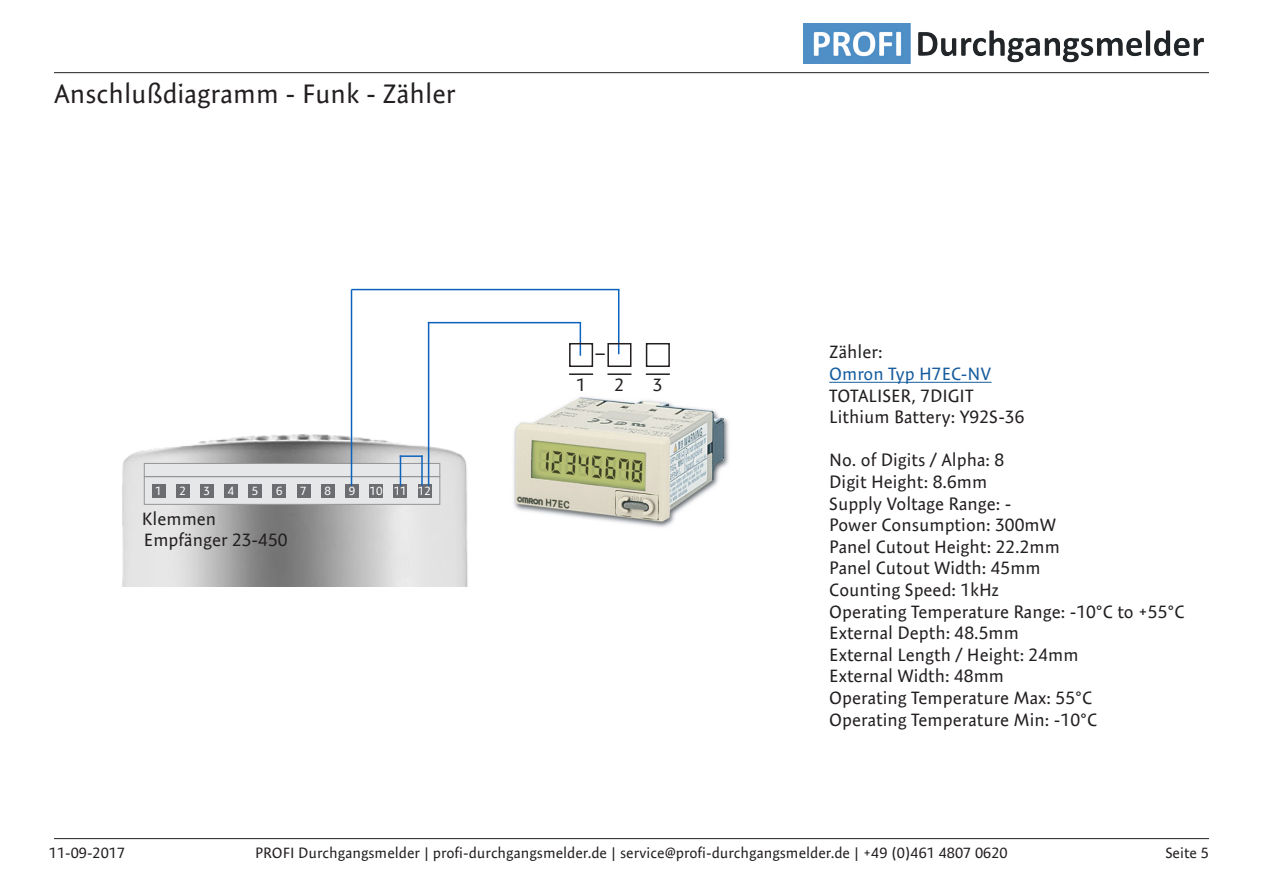
<style>
.page{position:relative;width:1263px;height:893px;background:#fff}
.page>*{position:absolute;margin:0;border:0;box-sizing:border-box;transform-origin:0 0}
.t1{font:27px "Expo Sans Pro";color:#231f20}
.t2{font:18px "Expo Sans Pro";color:#231f20}
.t3{font:18px "Expo Sans Pro";color:#175d9e}
.t4{font:15px "Expo Sans Pro";color:#231f20}
.t5{font:12px "Expo Sans Pro";color:#fff}
</style>
<div class="page">
<img style="left:803px;top:23px;width:401px;height:41px">
<hr style="left:54px;top:72px;width:1155px;height:1px;background:#231f20">
<hr style="left:54px;top:838px;width:1155px;height:1px;background:#231f20">
<img style="left:122px;top:435px;width:346px;height:152px">
<div style="left:144px;top:476px;width:296px;height:29px;background:#e6e7e9;border:1px solid #939598"></div>
<div style="left:144px;top:463px;width:296px;height:14px;background:#e6e7e9;border:1px solid #939598"></div>
<div style="left:152px;top:484px;width:13px;height:13px;background:#6c6d70"></div>
<div style="left:176px;top:484px;width:13px;height:13px;background:#6c6d70"></div>
<div style="left:200px;top:484px;width:13px;height:13px;background:#6c6d70"></div>
<div style="left:224px;top:484px;width:14px;height:13px;background:#6c6d70"></div>
<div style="left:249px;top:484px;width:13px;height:13px;background:#6c6d70"></div>
<div style="left:273px;top:484px;width:13px;height:13px;background:#6c6d70"></div>
<div style="left:297px;top:484px;width:13px;height:13px;background:#6c6d70"></div>
<div style="left:321px;top:484px;width:13px;height:13px;background:#6c6d70"></div>
<div style="left:345px;top:484px;width:14px;height:13px;background:#6c6d70"></div>
<div style="left:370px;top:484px;width:13px;height:13px;background:#6c6d70"></div>
<div style="left:394px;top:484px;width:13px;height:13px;background:#6c6d70"></div>
<div style="left:418px;top:484px;width:13px;height:13px;background:#6c6d70"></div>
<hr style="left:400px;top:455px;width:1px;height:31px;background:#0c63be">
<hr style="left:421px;top:455px;width:2px;height:31px;background:#0c63be">
<hr style="left:351px;top:290px;width:1px;height:196px;background:#0c63be">
<hr style="left:618px;top:290px;width:1px;height:64px;background:#0c63be">
<hr style="left:580px;top:323px;width:1px;height:33px;background:#0c63be">
<hr style="left:428px;top:322px;width:1px;height:164px;background:#0c63be">
<hr style="left:351px;top:289px;width:268px;height:1px;background:#0c63be">
<hr style="left:428px;top:322px;width:153px;height:1px;background:#0c63be">
<hr style="left:400px;top:455px;width:23px;height:2px;background:#0c63be">
<img style="left:513px;top:397px;width:216px;height:131px">
<hr style="left:829px;top:382px;width:162px;height:1px;background:#175d9e">
<div style="left:569px;top:343px;width:24px;height:24px;border:2px solid #231f20"></div>
<div style="left:607px;top:343px;width:24px;height:24px;border:2px solid #231f20"></div>
<div style="left:646px;top:343px;width:24px;height:24px;border:2px solid #231f20"></div>
<hr style="left:569px;top:373px;width:24px;height:2px;background:#231f20">
<hr style="left:607px;top:373px;width:24px;height:2px;background:#231f20">
<svg style="left:595px;top:353px;width:10px;height:2px"></svg>
<hr style="left:646px;top:373px;width:24px;height:2px;background:#231f20">
<p class="t1" style="left:54px;top:78px;width:403px">Anschlußdiagramm - Funk - Zähler</p>
<p class="t5" style="left:155px;top:484px;width:8px">1</p>
<p class="t5" style="left:179px;top:484px;width:8px">2</p>
<p class="t5" style="left:204px;top:484px;width:8px">3</p>
<p class="t5" style="left:228px;top:484px;width:8px">4</p>
<p class="t5" style="left:252px;top:484px;width:8px">5</p>
<p class="t5" style="left:276px;top:484px;width:8px">6</p>
<p class="t5" style="left:300px;top:484px;width:8px">7</p>
<p class="t5" style="left:325px;top:484px;width:8px">8</p>
<p class="t5" style="left:349px;top:484px;width:8px">9</p>
<p class="t5" style="left:370px;top:484px;width:15px">10</p>
<p class="t5" style="left:394px;top:484px;width:15px">11</p>
<p class="t5" style="left:418px;top:484px;width:15px">12</p>
<p class="t2" style="left:142px;top:508px;width:76px">Klemmen</p>
<p class="t2" style="left:144px;top:529px;width:145px">Empfänger 23-450</p>
<p class="t2" style="left:576px;top:374px;width:11px">1</p>
<p class="t2" style="left:615px;top:374px;width:11px">2</p>
<p class="t2" style="left:653px;top:374px;width:11px">3</p>
<p class="t2" style="left:829px;top:341px;width:55px">Zähler:</p>
<p class="t3" style="left:829px;top:363px;width:164px">Omron Typ H7EC-NV</p>
<p class="t2" style="left:829px;top:385px;width:146px">TOTALISER, 7DIGIT</p>
<p class="t2" style="left:829px;top:406px;width:197px">Lithium Battery: Y92S-36</p>
<p class="t2" style="left:829px;top:449px;width:177px">No. of Digits / Alpha: 8</p>
<p class="t2" style="left:829px;top:471px;width:160px">Digit Height: 8.6mm</p>
<p class="t2" style="left:829px;top:493px;width:184px">Supply Voltage Range: -</p>
<p class="t2" style="left:829px;top:514px;width:228px">Power Consumption: 300mW</p>
<p class="t2" style="left:829px;top:536px;width:232px">Panel Cutout Height: 22.2mm</p>
<p class="t2" style="left:829px;top:557px;width:213px">Panel Cutout Width: 45mm</p>
<p class="t2" style="left:829px;top:579px;width:171px">Counting Speed: 1kHz</p>
<p class="t2" style="left:829px;top:601px;width:357px">Operating Temperature Range: -10°C to +55°C</p>
<p class="t2" style="left:829px;top:622px;width:191px">External Depth: 48.5mm</p>
<p class="t2" style="left:829px;top:644px;width:251px">External Length / Height: 24mm</p>
<p class="t2" style="left:829px;top:665px;width:176px">External Width: 48mm</p>
<p class="t2" style="left:829px;top:687px;width:264px">Operating Temperature Max: 55°C</p>
<p class="t2" style="left:829px;top:709px;width:269px">Operating Temperature Min: -10°C</p>
<p class="t4" style="left:49px;top:844px;width:78px">11-09-2017</p>
<p class="t4" style="left:255px;top:844px;width:754px">PROFI Durchgangsmelder | profi-durchgangsmelder.de | service@profi-durchgangsmelder.de | +49 (0)461 4807 0620</p>
<p class="t4" style="left:1165px;top:844px;width:45px">Seite 5</p>
</div>
